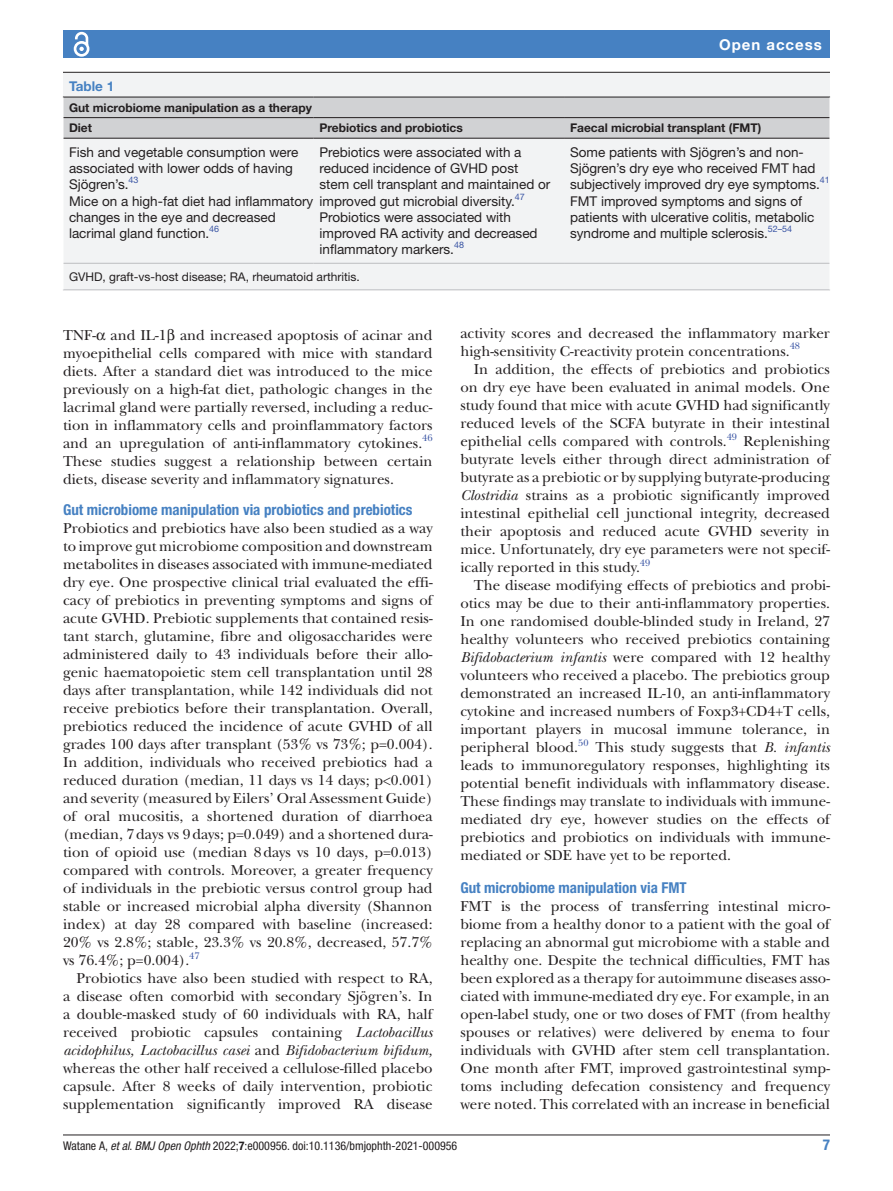
<style>
.page{position:relative;width:893px;height:1191px;background:#fff}
.page>*{position:absolute;margin:0;border:0;box-sizing:border-box;transform-origin:0 0}
.t1{font:15px/18px "New Baskerville";color:#231f20;text-align:justify}
.t2{font:700 condensed 15px "Helvetica Neue LT Std";color:#4681c2}
.t3{font:700 15px "Helvetica Neue LT Std";letter-spacing:.065em;color:#fff}
.t4{font:13.5px/16.2px "Helvetica Neue LT Std";color:#231f20}
.t5{font:700 13.5px "Helvetica Neue LT Std";color:#4681c2}
.t6{font:700 12px/20.5px "Helvetica Neue LT Std";color:#231f20}
.t7{font:condensed 12px "Helvetica Neue LT Std";color:#231f20}
.t8{font:12px "Helvetica Neue LT Std";color:#231f20}
.t9{font:9.9px "New Baskerville";color:#3853a3}
.t10{font:9px "Helvetica Neue LT Std";color:#3853a3}
.s1{font-style:italic}
.s2{font-weight:700}
</style>
<div class="page">
<hr style="left:63px;top:1134px;width:767px;height:1px;background:#231f20">
<div style="left:63px;top:31px;width:767px;height:27px;background:#4681c2"></div>
<svg style="left:73px;top:31px;width:17px;height:26px"></svg>
<div style="left:63px;top:73px;width:767px;height:217px;background:#f2f3f4"></div>
<hr style="left:63px;top:72px;width:767px;height:1px;background:#231f20">
<hr style="left:63px;top:138px;width:251px;height:1px;background:#231f20">
<hr style="left:314px;top:138px;width:250px;height:1px;background:#231f20">
<hr style="left:564px;top:138px;width:266px;height:1px;background:#231f20">
<hr style="left:314px;top:263px;width:250px;height:1px;background:#bcbdc0">
<hr style="left:63px;top:263px;width:251px;height:1px;background:#bcbdc0">
<hr style="left:564px;top:263px;width:266px;height:1px;background:#bcbdc0">
<hr style="left:63px;top:289px;width:250px;height:1px;background:#bcbdc0">
<hr style="left:314px;top:289px;width:250px;height:1px;background:#bcbdc0">
<hr style="left:564px;top:289px;width:266px;height:1px;background:#bcbdc0">
<hr style="left:63px;top:138px;width:1px;height:125px;background:#fff">
<svg style="left:63px;top:97px;width:767px;height:41px;background:#c9c9cb"></svg>
<p class="t3" style="left:719px;top:35px;width:104px">Open access</p>
<p class="t5" style="left:69px;top:77px;width:47px">Table 1</p>
<p class="t6" style="left:69px;top:97px;width:245px">Gut microbiome manipulation as a therapy<br>Diet</p>
<p class="t6" style="left:320px;top:117px;width:145px">Prebiotics and probiotics</p>
<p class="t6" style="left:570px;top:117px;width:193px">Faecal microbial transplant (FMT)</p>
<p class="t4" style="left:320px;top:144px;width:232px">Prebiotics were associated with a reduced incidence of GVHD post stem cell transplant and maintained or improved gut microbial diversity.<sup>47<br></sup>Probiotics were associated with improved RA activity and decreased inflammatory markers.<sup>48</sup></p>
<p class="t4" style="left:570px;top:144px;width:261px">Some patients with Sjögren’s and non-Sjögren’s dry eye who received FMT had subjectively improved dry eye symptoms.<sup>41<br></sup>FMT improved symptoms and signs of patients with ulcerative colitis, metabolic syndrome and multiple sclerosis.</p>
<p class="t4" style="left:69px;top:144px;width:246px">Fish and vegetable consumption were associated with lower odds of having<br>Sjögren’s.<sup>43<br></sup>Mice on a high-fat diet had inflammatory changes in the eye and decreased lacrimal gland function.</p>
<p class="t10" style="left:209px;top:223px;width:11px">46</p>
<p class="t10" style="left:768px;top:223px;width:26px">52–54</p>
<p class="t8" style="left:69px;top:269px;width:292px">GVHD, graft-vs-host disease; RA, rheumatoid arthritis.</p>
<p class="t1" style="left:63px;top:326px;width:371px">TNF- and IL-1 and increased apoptosis of acinar and myoepithelial cells compared with mice with standard diets. After a standard diet was introduced to the mice previously on a high-fat diet, pathologic changes in the lacrimal gland were partially reversed, including a reduc&shy;tion in inflammatory cells and proinflammatory factors and an upregulation of anti-inflammatory cytokines.<sup>46<br></sup>These studies suggest a relationship between certain diets, disease severity and inflammatory signatures.</p>
<p class="t2" style="left:63px;top:501px;width:351px">Gut microbiome manipulation via probiotics and prebiotics</p>
<p class="t1" style="left:63px;top:519px;width:371px">Probiotics and prebiotics have also been studied as a way to improve gut microbiome composition and downstream metabolites in diseases associated with immune-mediated dry eye. One prospective clinical trial evaluated the effi&shy;cacy of prebiotics in preventing symptoms and signs of acute GVHD. Prebiotic supplements that contained resis&shy;tant starch, glutamine, fibre and oligosaccharides were administered daily to 43 individuals before their allo&shy;genic haematopoietic stem cell transplantation until 28 days after transplantation, while 142 individuals did not receive prebiotics before their transplantation. Overall, prebiotics reduced the incidence of acute GVHD of all grades 100 days after transplant (53% vs 73%; p=0.004).<br>In addition, individuals who received prebiotics had a reduced duration (median, 11 days vs 14 days; p&lt;0.001) and severity (measured by Eilers’ Oral Assessment Guide) of oral mucositis, a shortened duration of diarrhoea (median, 7days vs 9days; p=0.049) and a shortened dura&shy;tion of opioid use (median 8days vs 10 days, p=0.013) compared with controls. Moreover, a greater frequency of individuals in the prebiotic versus control group had stable or increased microbial alpha diversity (Shannon index) at day 28 compared with baseline (increased:<br>20% vs 2.8%; stable, 23.3% vs 20.8%, decreased, 57.7% vs 76.4%; p=0.004).</p>
<p class="t9" style="left:189px;top:949px;width:12px">47</p>
<p class="t1" style="left:63px;top:969px;width:371px;text-indent:14px">Probiotics have also been studied with respect to RA, a disease often comorbid with secondary Sjögren’s. In a double-masked study of 60 individuals with RA, half received probiotic capsules containing <span class="s1">Lactobacillus acidophilus, Lactobacillus casei</span> and <span class="s1">Bifidobacterium bifidum, </span>whereas the other half received a cellulose-filled placebo capsule. After 8 weeks of daily intervention, probiotic supplementation significantly improved RA disease</p>
<p class="t1" style="left:460px;top:324px;width:371px">activity scores and decreased the inflammatory marker high-sensitivity C-reactivity protein concentrations.</p>
<p class="t9" style="left:790px;top:340px;width:12px">48</p>
<p class="t1" style="left:460px;top:360px;width:371px;text-indent:14px">In addition, the effects of prebiotics and probiotics on dry eye have been evaluated in animal models. One study found that mice with acute GVHD had significantly reduced levels of the SCFA butyrate in their intestinal epithelial cells compared with controls.</p>
<p class="t9" style="left:727px;top:430px;width:12px">49</p>
<p class="t1" style="left:460px;top:432px;width:371px;text-indent:283px">Replenishing butyrate levels either through direct administration of butyrate as a prebiotic or by supplying butyrate-producing <span class="s1">Clostridia</span> strains as a probiotic significantly improved intestinal epithelial cell junctional integrity, decreased their apoptosis and reduced acute GVHD severity in mice. Unfortunately, dry eye parameters were not specif&shy;ically reported in this study.</p>
<p class="t9" style="left:640px;top:556px;width:12px">49</p>
<p class="t1" style="left:460px;top:576px;width:371px;text-indent:14px">The disease modifying effects of prebiotics and probi&shy;otics may be due to their anti-inflammatory properties.<br>In one randomised double-blinded study in Ireland, 27 healthy volunteers who received prebiotics containing <span class="s1">Bifidobacterium infantis</span> were compared with 12 healthy volunteers who received a placebo. The prebiotics group demonstrated an increased IL-10, an anti-inflammatory cytokine and increased numbers of Foxp3+CD4+T cells, important players in mucosal immune tolerance, in peripheral blood.</p>
<p class="t9" style="left:578px;top:736px;width:12px">50</p>
<p class="t1" style="left:460px;top:738px;width:371px;text-indent:135px">This study suggests that <span class="s1">B. infantis </span>leads to immunoregulatory responses, highlighting its potential benefit individuals with inflammatory disease.<br>These findings may translate to individuals with immune&shy;mediated dry eye, however studies on the effects of prebiotics and probiotics on individuals with immune&shy;mediated or SDE have yet to be reported.</p>
<p class="t2" style="left:460px;top:879px;width:228px">Gut microbiome manipulation via FMT</p>
<p class="t1" style="left:460px;top:897px;width:371px">FMT is the process of transferring intestinal micro&shy;biome from a healthy donor to a patient with the goal of replacing an abnormal gut microbiome with a stable and healthy one. Despite the technical difficulties, FMT has been explored as a therapy for autoimmune diseases asso&shy;ciated with immune-mediated dry eye. For example, in an open-label study, one or two doses of FMT (from healthy spouses or relatives) were delivered by enema to four individuals with GVHD after stem cell transplantation.<br>One month after FMT, improved gastrointestinal symp&shy;toms including defecation consistency and frequency were noted. This correlated with an increase in beneficial</p>
<p class="t7" style="left:63px;top:1138px;width:396px">Watane A, <span class="s1">et al</span>. <span class="s1">BMJ Open Ophth</span> 2022;<span class="s2">7</span>:e000956. doi:10.1136/bmjophth-2021-000956</p>
<p class="t2" style="left:823px;top:1135px;width:9px">7</p>
</div>
